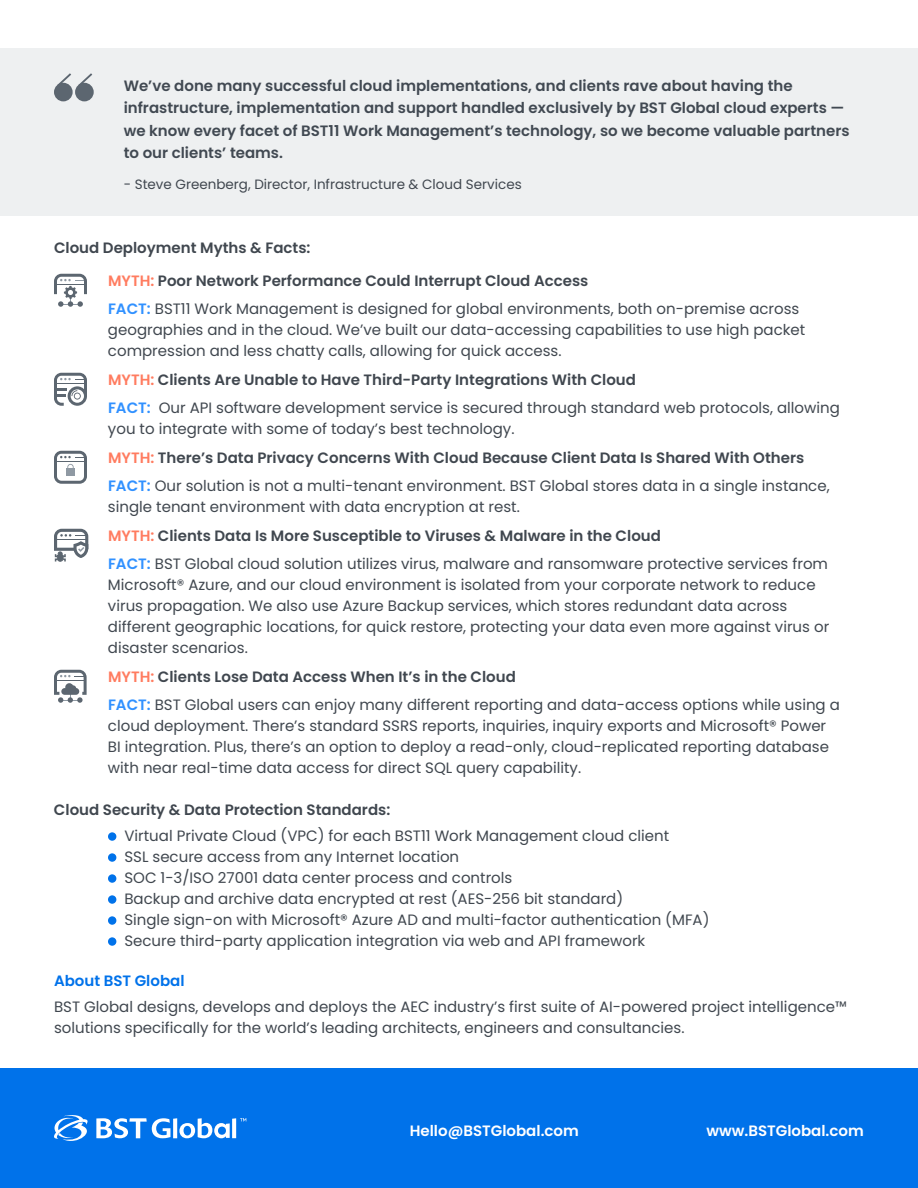
<style>
.page{position:relative;width:918px;height:1188px;background:#fff}
.page>*{position:absolute;margin:0;border:0;box-sizing:border-box;transform-origin:0 0}
.t1{font:15px/21px "Poppins";color:#40474f}
.t2{font:600 15px/22.5px "Poppins";color:#414952}
.t3{font:600 15px "Poppins";color:#40474f}
.t4{font:600 15px "Poppins";color:#fff}
.t5{font:600 15px "Poppins";color:#0072ea}
.t6{font:13.5px "Poppins";color:#40474f}
.s1{font-weight:600;color:#ff7c60}
.s2{font-weight:600}
.s3{font-weight:600;color:#3191ff}
</style>
<div class="page">
<div style="left:0;top:1068px;width:918px;height:120px;background:#0072ea"></div>
<svg style="left:173px;top:1118px;width:4px;height:20px"></svg>
<svg style="left:232px;top:1118px;width:4px;height:20px"></svg>
<svg style="left:179px;top:1118px;width:51px;height:20px"></svg>
<svg style="left:240px;top:1118px;width:6px;height:3px"></svg>
<svg style="left:54px;top:1115px;width:116px;height:26px"></svg>
<div style="left:0;top:48px;width:918px;height:168px;background:#eef0f1"></div>
<div style="left:55px;top:84px;width:17px;height:16px;background:#5c6670;border-radius:50%"></div>
<div style="left:54px;top:83px;width:19px;height:18px;border:2px solid #5c6670;border-radius:50%"></div>
<div style="left:76px;top:84px;width:17px;height:16px;background:#5c6670;border-radius:50%"></div>
<div style="left:75px;top:83px;width:19px;height:18px;border:2px solid #5c6670;border-radius:50%"></div>
<svg style="left:55px;top:73px;width:38px;height:15px"></svg>
<svg style="left:54px;top:274px;width:33px;height:33px"></svg>
<svg style="left:54px;top:373px;width:33px;height:33px"></svg>
<svg style="left:54px;top:451px;width:33px;height:33px"></svg>
<svg style="left:54px;top:529px;width:34px;height:33px"></svg>
<svg style="left:54px;top:670px;width:33px;height:33px"></svg>
<div style="left:108px;top:832px;width:8px;height:9px;background:#0072ea;border-radius:50%"></div>
<div style="left:108px;top:853px;width:8px;height:9px;background:#0072ea;border-radius:50%"></div>
<div style="left:108px;top:874px;width:8px;height:9px;background:#0072ea;border-radius:50%"></div>
<div style="left:108px;top:895px;width:8px;height:9px;background:#0072ea;border-radius:50%"></div>
<div style="left:108px;top:916px;width:8px;height:9px;background:#0072ea;border-radius:50%"></div>
<div style="left:108px;top:937px;width:8px;height:9px;background:#0072ea;border-radius:50%"></div>
<p class="t2" style="left:124px;top:74px;width:727px">We’ve done many successful cloud implementations, and clients rave about having the infrastructure, implementation and support handled exclusively by BST Global cloud experts — we know every facet of BST11 Work Management’s technology, so we become valuable partners to our clients’ teams.</p>
<p class="t6" style="left:124px;top:177px;width:400px">- Steve Greenberg, Director, Infrastructure &amp; Cloud Services</p>
<p class="t3" style="left:54px;top:239px;width:258px">Cloud Deployment Myths &amp; Facts:</p>
<p class="t1" style="left:108px;top:266px;width:693px;line-height:28.5px"><span class="s1">MYTH:</span> <span class="s2">Poor Network Performance Could Interrupt Cloud Access<br></span><span class="s3">FACT:</span> BST11 Work Management is designed for global environments, both on-premise across</p>
<p class="t1" style="left:108px;top:320px;width:699px">geographies and in the cloud. We’ve built our data-accessing capabilities to use high packet compression and less chatty calls, allowing for quick access.</p>
<p class="t1" style="left:108px;top:365px;width:733px;line-height:28.5px"><span class="s1">MYTH:</span> <span class="s2">Clients Are Unable to Have Third-Party Integrations With Cloud<br></span><span class="s3">FACT:</span> Our API software development service is secured through standard web protocols, allowing</p>
<p class="t1" style="left:108px;top:415px;width:723px;line-height:28.5px">you to integrate with some of today’s best technology.<br><span class="s1">MYTH:</span> <span class="s2">There’s Data Privacy Concerns With Cloud Because Client Data Is Shared With Others<br></span><span class="s3">FACT:</span> Our solution is not a multi-tenant environment. BST Global stores data in a single instance,</p>
<p class="t1" style="left:108px;top:493px;width:722px;line-height:28.5px">single tenant environment with data encryption at rest.<br><span class="s1">MYTH:</span> <span class="s2">Clients Data Is More Susceptible to Viruses &amp; Malware in the Cloud<br></span><span class="s3">FACT:</span> BST Global cloud solution utilizes virus, malware and ransomware protective services from</p>
<p class="t1" style="left:108px;top:575px;width:723px">Microsoft® Azure, and our cloud environment is isolated from your corporate network to reduce virus propagation. We also use Azure Backup services, which stores redundant data across different geographic locations, for quick restore, protecting your data even more against virus or disaster scenarios.</p>
<p class="t1" style="left:108px;top:662px;width:733px;line-height:28.5px"><span class="s1">MYTH:</span> <span class="s2">Clients Lose Data Access When It’s in the Cloud<br></span><span class="s3">FACT:</span> BST Global users can enjoy many different reporting and data-access options while using a</p>
<p class="t1" style="left:108px;top:716px;width:722px">cloud deployment. There’s standard SSRS reports, inquiries, inquiry exports and Microsoft® Power<br>BI integration. Plus, there’s an option to deploy a read-only, cloud-replicated reporting database with near real-time data access for direct SQL query capability.</p>
<p class="t3" style="left:54px;top:801px;width:338px">Cloud Security &amp; Data Protection Standards:</p>
<p class="t1" style="left:124px;top:825px;width:587px">Virtual Private Cloud (VPC) for each BST11 Work Management cloud client<br>SSL secure access from any Internet location<br>SOC 1-3/ISO 27001 data center process and controls<br>Backup and archive data encrypted at rest (AES-256 bit standard)<br>Single sign-on with Microsoft® Azure AD and multi-factor authentication (MFA)<br>Secure third-party application integration via web and API framework</p>
<p class="t5" style="left:54px;top:972px;width:132px">About BST Global</p>
<p class="t1" style="left:54px;top:996px;width:794px">BST Global designs, develops and deploys the AEC industry’s first suite of AI-powered project intelligence™ solutions specifically for the world’s leading architects, engineers and consultancies.</p>
<p class="t4" style="left:410px;top:1122px;width:171px">Hello@BSTGlobal.com</p>
<p class="t4" style="left:706px;top:1122px;width:159px">www.BSTGlobal.com</p>
</div>
